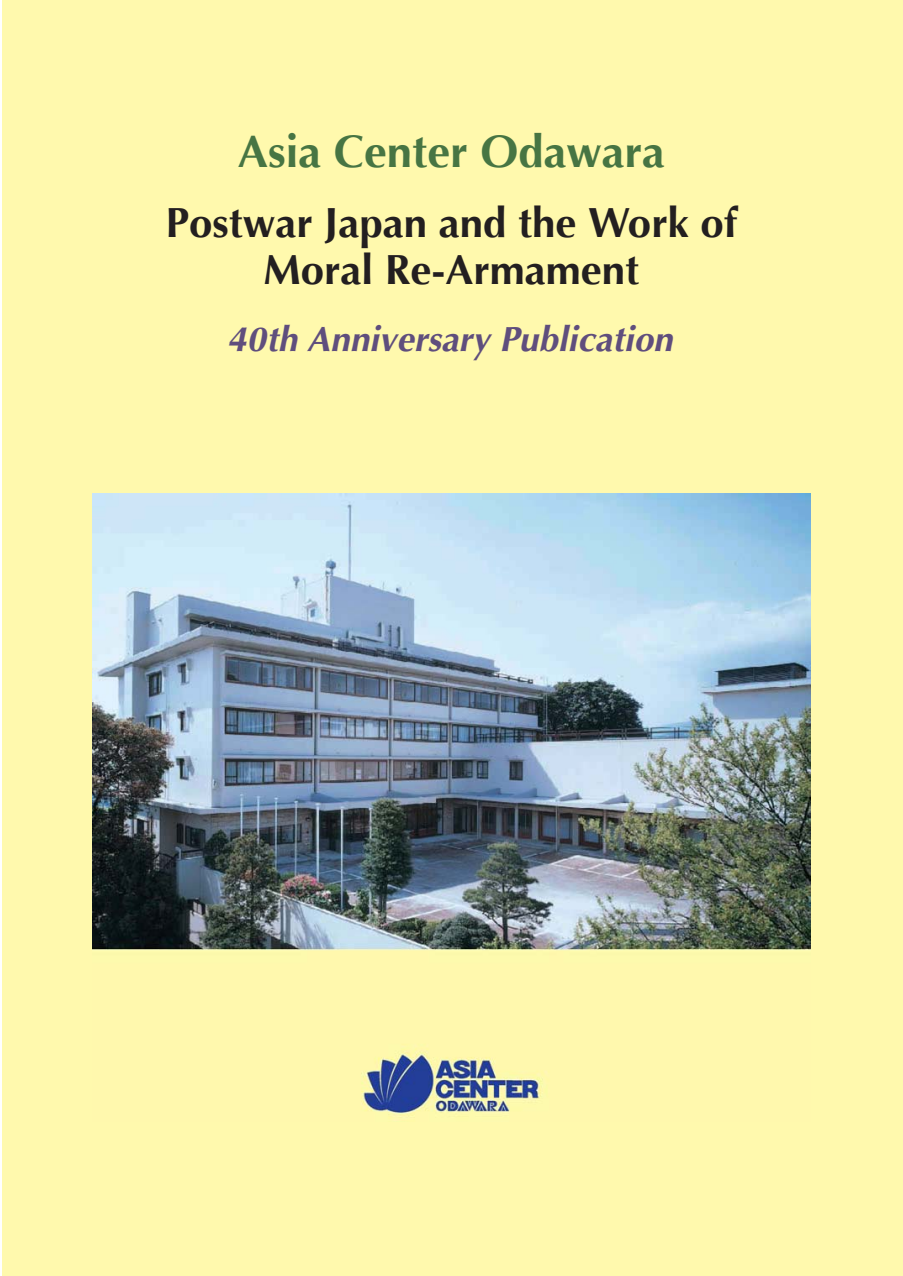
<style>
.page{position:relative;width:903px;height:1276px;background:#fff}
.page>*{position:absolute;margin:0;border:0;box-sizing:border-box;transform-origin:0 0}
.t1{font:700 45.5px "Optima";color:#477543}
.t2{font:700 42px/47.2px "Optima";color:#231f20;text-align:center}
.t3{font:italic 700 35px "Optima";color:#5f4e7d}
</style>
<div class="page">
<div style="left:2px;top:0;width:901px;height:1275px;background:#fff9ad"></div>
<img style="left:93px;top:493px;width:718px;height:621px">
<p class="t1" style="left:238px;top:125px;width:429px">Asia Center Odawara</p>
<p class="t2" style="left:166px;top:200px;width:573px">Postwar Japan and the Work of<br>Moral Re-Armament</p>
<p class="t3" style="left:227px;top:325px;width:454px">40th Anniversary Publication</p>
</div>
